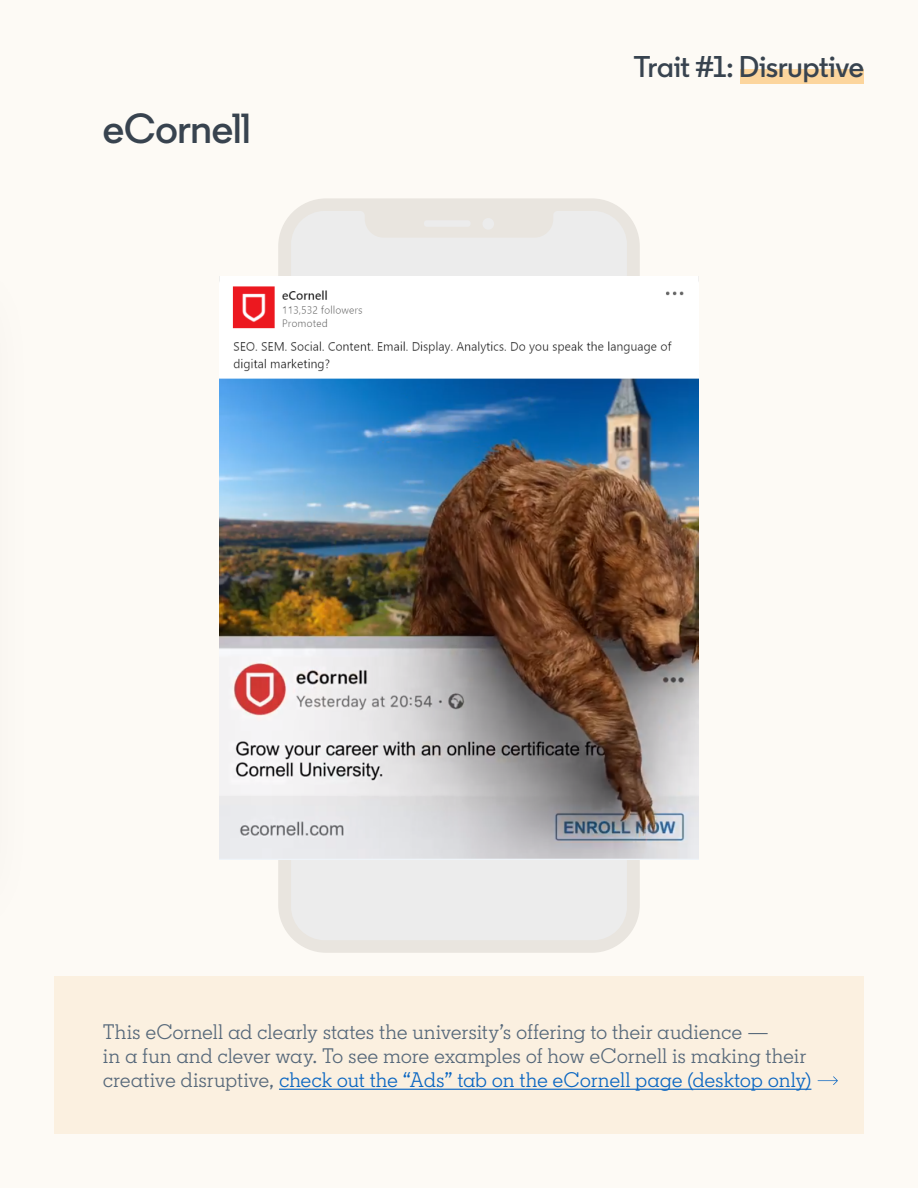
<style>
.page{position:relative;width:918px;height:1188px;background:#fdfaf5}
.page>*{position:absolute;margin:0;border:0;box-sizing:border-box;transform-origin:0 0}
.t1{font:600 42px "Community";letter-spacing:-.005em;color:#38434f}
.t2{font:600 30px "Community";letter-spacing:-.005em;color:#38434f}
.t3{font:21px/24px "Community Slab";letter-spacing:-.01em;color:#56687a}
.s1{color:#0a66c2}
</style>
<div class="page">
<div style="left:54px;top:976px;width:810px;height:158px;background:#fbf0e0"></div>
<div style="left:278px;top:198px;width:362px;height:755px;background:#e9e5df;border-radius:48px"></div>
<svg style="left:291px;top:211px;width:336px;height:729px;fill:#ececec"></svg>
<div style="left:482px;top:218px;width:12px;height:12px;background:#ececec;border-radius:50%"></div>
<div style="left:424px;top:220px;width:47px;height:7px;background:#ececec;border-radius:3px"></div>
<hr style="left:279px;top:1089px;width:532px;height:1px;background:#0a66c2">
<div style="left:741px;top:70px;width:123px;height:14px;background:#fcd59d"></div>
<svg style="left:818px;top:1076px;width:20px;height:9px"></svg>
<img style="left:219px;top:277px;width:480px;height:582px">
<h1 class="t1" style="left:103px;top:102px;width:149px">eCornell</h1>
<h2 class="t2" style="left:634px;top:48px;width:232px">Trait #1: Disruptive</h2>
<p class="t3" style="left:103px;top:1020px;width:710px">This eCornell ad clearly states the university’s offering to their audience —<br>in a fun and clever way. To see more examples of how eCornell is making their creative disruptive, <span class="s1">check out the “Ads” tab on the eCornell page (desktop only)</span></p>
</div>
